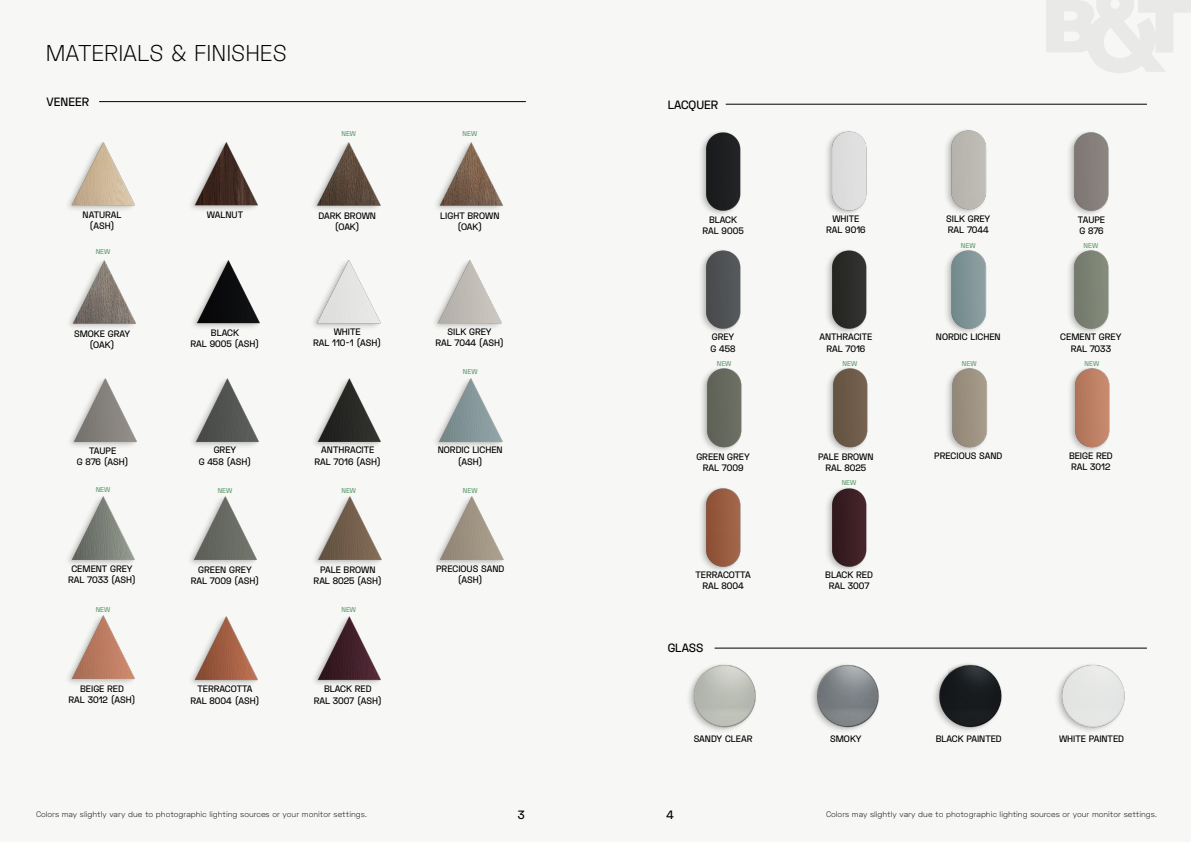
<style>
.page{position:relative;width:1191px;height:842px;background:#f4f4f1}
.page>*{position:absolute;margin:0;border:0;box-sizing:border-box;transform-origin:0 0}
.t1{font:300 22.8px "Space Grotesk";color:#000}
.t2{font:500 12px "Space Grotesk";color:#000}
.t3{font:500 9.3px/11.2px "Space Grotesk";color:#000;text-align:center}
.t4{font:300 8px "Space Grotesk";color:#000}
.t5{font:500 7px "Space Grotesk";color:#649e72}
</style>
<div class="page">
<img style="left:701px;top:132px;width:40px;height:82px">
<img style="left:701px;top:250px;width:40px;height:82px">
<img style="left:702px;top:368px;width:40px;height:83px">
<img style="left:701px;top:488px;width:40px;height:82px">
<img style="left:827px;top:131px;width:40px;height:83px">
<img style="left:827px;top:250px;width:40px;height:82px">
<img style="left:828px;top:368px;width:40px;height:83px">
<img style="left:827px;top:488px;width:40px;height:82px">
<img style="left:946px;top:130px;width:41px;height:83px">
<img style="left:946px;top:250px;width:41px;height:82px">
<img style="left:947px;top:368px;width:40px;height:83px">
<img style="left:1069px;top:132px;width:40px;height:82px">
<img style="left:1069px;top:250px;width:40px;height:82px">
<img style="left:1070px;top:368px;width:40px;height:83px">
<hr style="left:725px;top:104px;width:422px;height:1px;background:#000">
<hr style="left:714px;top:648px;width:433px;height:1px;background:#000">
<img style="left:689px;top:664px;width:67px;height:67px">
<img style="left:812px;top:664px;width:67px;height:67px">
<img style="left:934px;top:664px;width:68px;height:67px">
<img style="left:1057px;top:664px;width:68px;height:67px">
<hr style="left:99px;top:101px;width:427px;height:1px;background:#000">
<img style="left:194px;top:260px;width:66px;height:67px">
<img style="left:193px;top:378px;width:66px;height:68px">
<img style="left:191px;top:616px;width:67px;height:68px">
<img style="left:314px;top:142px;width:67px;height:67px">
<img style="left:314px;top:260px;width:67px;height:67px">
<img style="left:315px;top:378px;width:66px;height:68px">
<img style="left:437px;top:142px;width:66px;height:67px">
<img style="left:435px;top:260px;width:67px;height:67px">
<img style="left:192px;top:142px;width:66px;height:67px">
<img style="left:70px;top:260px;width:66px;height:67px">
<img style="left:71px;top:378px;width:66px;height:68px">
<img style="left:69px;top:142px;width:66px;height:67px">
<img style="left:191px;top:496px;width:66px;height:68px">
<img style="left:315px;top:496px;width:67px;height:68px">
<img style="left:437px;top:496px;width:67px;height:68px">
<img style="left:69px;top:615px;width:66px;height:68px">
<img style="left:314px;top:616px;width:67px;height:68px">
<img style="left:436px;top:378px;width:67px;height:68px">
<img style="left:69px;top:496px;width:66px;height:68px">
<svg style="left:1047px;top:0;width:144px;height:73px"></svg>
<p class="t1" style="left:46px;top:39px;width:242px">MATERIALS &amp; FINISHES</p>
<p class="t2" style="left:47px;top:94px;width:44px">VENEER</p>
<p class="t3" style="left:83px;top:209px;width:40px">NATURAL</p>
<p class="t3" style="left:207px;top:209px;width:38px">WALNUT</p>
<p class="t3" style="left:90px;top:220px;width:26px">(ASH)</p>
<p class="t5" style="left:96px;top:247px;width:16px">NEW</p>
<p class="t5" style="left:341px;top:129px;width:16px">NEW</p>
<p class="t5" style="left:462px;top:129px;width:16px">NEW</p>
<p class="t3" style="left:318px;top:210px;width:59px">DARK BROWN</p>
<p class="t3" style="left:335px;top:221px;width:26px">(OAK)</p>
<p class="t3" style="left:440px;top:210px;width:61px">LIGHT BROWN</p>
<p class="t3" style="left:457px;top:221px;width:26px">(OAK)</p>
<p class="t3" style="left:74px;top:328px;width:57px">SMOKE GRAY</p>
<p class="t3" style="left:90px;top:339px;width:26px">(OAK)</p>
<p class="t3" style="left:191px;top:327px;width:70px">BLACK<br>RAL 9005 (ASH)</p>
<p class="t3" style="left:447px;top:326px;width:46px">SILK GREY</p>
<p class="t3" style="left:334px;top:326px;width:29px">WHITE</p>
<p class="t3" style="left:313px;top:337px;width:70px">RAL 110-1 (ASH)</p>
<p class="t3" style="left:435px;top:337px;width:70px">RAL 7044 (ASH)</p>
<p class="t5" style="left:463px;top:367px;width:16px">NEW</p>
<p class="t3" style="left:77px;top:445px;width:53px">TAUPE<br>G 876 (ASH)</p>
<p class="t3" style="left:438px;top:445px;width:66px">NORDIC LICHEN (ASH)</p>
<p class="t3" style="left:199px;top:445px;width:54px">GREY<br>G 458 (ASH)</p>
<p class="t3" style="left:321px;top:445px;width:54px">ANTHRACITE</p>
<p class="t3" style="left:314px;top:456px;width:68px">RAL 7016 (ASH)</p>
<p class="t5" style="left:96px;top:485px;width:16px">NEW</p>
<p class="t5" style="left:218px;top:486px;width:16px">NEW</p>
<p class="t5" style="left:341px;top:486px;width:16px">NEW</p>
<p class="t5" style="left:463px;top:486px;width:16px">NEW</p>
<p class="t3" style="left:68px;top:563px;width:69px">CEMENT GREY<br>RAL 7033 (ASH)</p>
<p class="t3" style="left:198px;top:564px;width:55px">GREEN GREY</p>
<p class="t3" style="left:191px;top:575px;width:70px">RAL 7009 (ASH)</p>
<p class="t3" style="left:314px;top:564px;width:70px">PALE BROWN<br>RAL 8025 (ASH)</p>
<p class="t3" style="left:436px;top:563px;width:70px">PRECIOUS SAND (ASH)</p>
<p class="t5" style="left:96px;top:604px;width:16px">NEW</p>
<p class="t5" style="left:341px;top:605px;width:16px">NEW</p>
<p class="t3" style="left:69px;top:683px;width:68px">BEIGE RED<br>RAL 3012 (ASH)</p>
<p class="t3" style="left:190px;top:684px;width:70px">TERRACOTTA<br>RAL 8004 (ASH)</p>
<p class="t3" style="left:324px;top:684px;width:49px">BLACK RED</p>
<p class="t3" style="left:314px;top:695px;width:70px">RAL 3007 (ASH)</p>
<p class="t2" style="left:667px;top:97px;width:52px">LACQUER</p>
<p class="t3" style="left:702px;top:214px;width:43px">BLACK<br>RAL 9005</p>
<p class="t3" style="left:832px;top:213px;width:29px">WHITE</p>
<p class="t3" style="left:826px;top:224px;width:41px">RAL 9016</p>
<p class="t3" style="left:710px;top:332px;width:26px;text-align:left">GREY<br>G 458</p>
<p class="t3" style="left:819px;top:332px;width:54px">ANTHRACITE</p>
<p class="t3" style="left:826px;top:343px;width:40px">RAL 7016</p>
<p class="t3" style="left:946px;top:213px;width:46px">SILK GREY</p>
<p class="t3" style="left:948px;top:224px;width:42px">RAL 7044</p>
<p class="t3" style="left:1078px;top:214px;width:29px;text-align:left">TAUPE<br>G 876</p>
<p class="t5" style="left:961px;top:241px;width:16px">NEW</p>
<p class="t5" style="left:1083px;top:241px;width:16px">NEW</p>
<p class="t3" style="left:936px;top:332px;width:66px">NORDIC LICHEN</p>
<p class="t3" style="left:1060px;top:332px;width:63px">CEMENT GREY<br>RAL 7033</p>
<p class="t5" style="left:717px;top:359px;width:16px">NEW</p>
<p class="t5" style="left:842px;top:359px;width:16px">NEW</p>
<p class="t5" style="left:962px;top:359px;width:16px">NEW</p>
<p class="t5" style="left:1084px;top:359px;width:16px">NEW</p>
<p class="t3" style="left:696px;top:451px;width:55px">GREEN GREY</p>
<p class="t3" style="left:703px;top:463px;width:42px">RAL 7009</p>
<p class="t3" style="left:695px;top:569px;width:57px">TERRACOTTA<br>RAL 8004</p>
<p class="t2" style="left:667px;top:640px;width:37px">GLASS</p>
<p class="t3" style="left:818px;top:451px;width:57px">PALE BROWN</p>
<p class="t3" style="left:934px;top:450px;width:70px">PRECIOUS SAND</p>
<p class="t3" style="left:825px;top:463px;width:42px">RAL 8025</p>
<p class="t5" style="left:841px;top:478px;width:16px">NEW</p>
<p class="t3" style="left:825px;top:569px;width:49px">BLACK RED</p>
<p class="t3" style="left:828px;top:580px;width:42px">RAL 3007</p>
<p class="t3" style="left:1069px;top:450px;width:45px;text-align:left">BEIGE RED<br>RAL 3012</p>
<p class="t3" style="left:693px;top:733px;width:60px">SANDY CLEAR</p>
<p class="t3" style="left:830px;top:733px;width:33px">SMOKY</p>
<p class="t3" style="left:935px;top:733px;width:68px">BLACK PAINTED</p>
<p class="t3" style="left:1059px;top:733px;width:67px">WHITE PAINTED</p>
<p class="t4" style="left:36px;top:808px;width:332px">Colors may slightly vary due to photographic lighting sources or your monitor settings.</p>
<p class="t4" style="left:826px;top:808px;width:332px">Colors may slightly vary due to photographic lighting sources or your monitor settings.</p>
<p class="t2" style="left:518px;top:807px;width:8px">3</p>
<p class="t2" style="left:666px;top:807px;width:9px">4</p>
</div>
